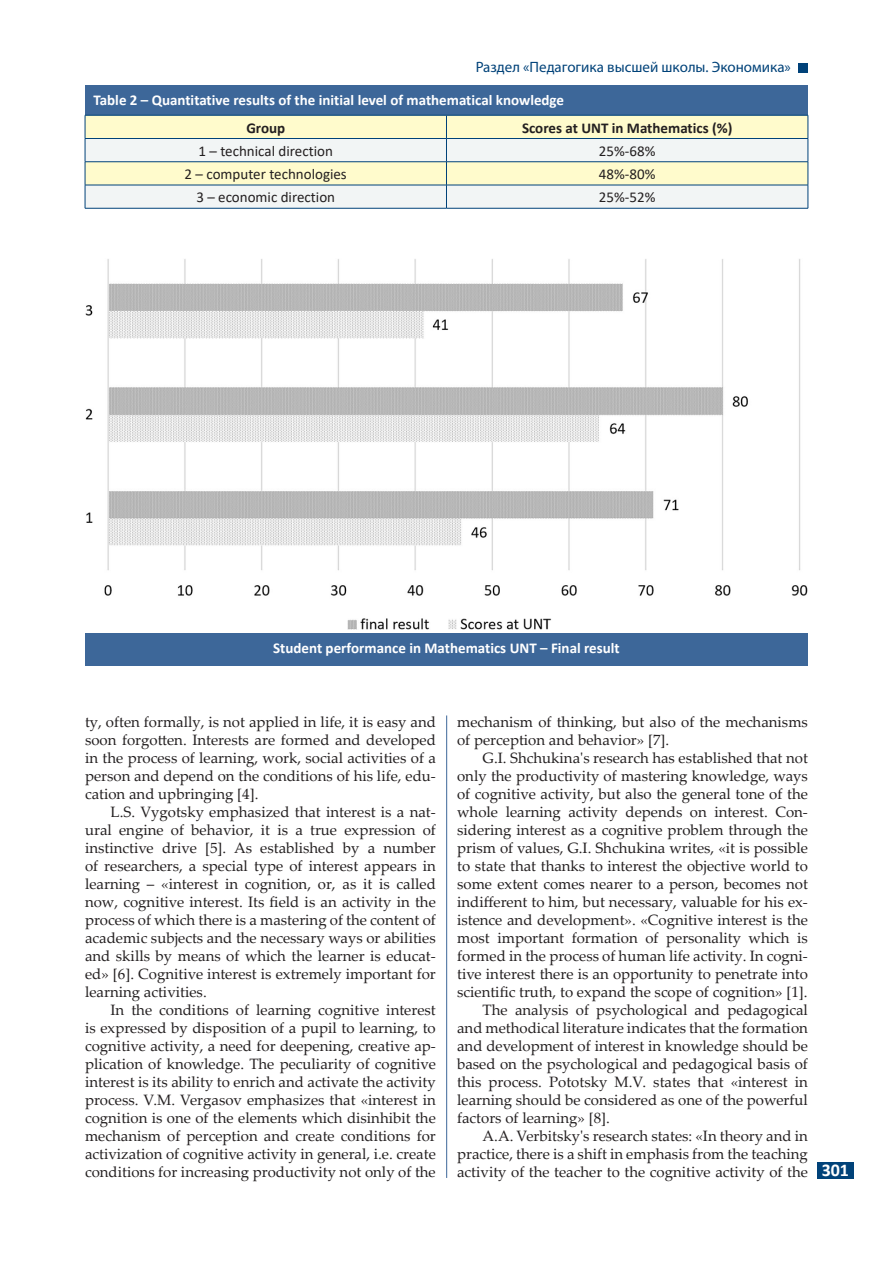
<style>
.page{position:relative;width:893px;height:1263px;background:#fff}
.page>*{position:absolute;margin:0;border:0;box-sizing:border-box;transform-origin:0 0}
.t1{font:700 18px "Calibri";color:#fff}
.ТЕКСТ_Palatino_Linot{font:15px/18px "Palatino Linotype";color:#231f20;text-align:justify}
.t2{font:15px "Calibri";color:#231f20}
.Таблица_Calibri_10pt{font:700 15px "Calibri";color:#fff}
.Рисунки_Calibri_10pt{font:700 15px "Calibri";color:#fff}
.t3{font:15px "Myriad Pro";color:#004279}
.t4{font:700 15px "Calibri";color:#231f20}
</style>
<div class="page">
<div style="left:817px;top:1162px;width:36px;height:16px;background:#004279"></div>
<div style="left:798px;top:63px;width:10px;height:9px;background:#004279"></div>
<hr style="left:446px;top:715px;width:1px;height:463px;background:#3d6799">
<div style="left:85px;top:85px;width:723px;height:32px;background:#3d6799"></div>
<div style="left:86px;top:116px;width:722px;height:22px;background:#fffbcc"></div>
<svg style="left:86px;top:139px;width:722px;height:69px;fill:#f2f5f5"></svg>
<hr style="left:85px;top:115px;width:361px;height:1px;background:#004279">
<hr style="left:446px;top:115px;width:362px;height:1px;background:#004279">
<hr style="left:85px;top:138px;width:361px;height:1px;background:#004279">
<hr style="left:446px;top:138px;width:362px;height:1px;background:#004279">
<hr style="left:85px;top:161px;width:361px;height:1px;background:#004279">
<hr style="left:446px;top:161px;width:362px;height:1px;background:#004279">
<hr style="left:85px;top:185px;width:361px;height:1px;background:#004279">
<svg style="left:85px;top:115px;width:1px;height:93px"></svg>
<hr style="left:446px;top:185px;width:362px;height:1px;background:#004279">
<svg style="left:446px;top:115px;width:1px;height:93px"></svg>
<svg style="left:808px;top:115px;width:1px;height:93px"></svg>
<hr style="left:85px;top:208px;width:361px;height:1px;background:#004279">
<hr style="left:446px;top:208px;width:362px;height:1px;background:#004279">
<div style="left:85px;top:633px;width:723px;height:32px;background:#3d6799"></div>
<img style="left:85px;top:259px;width:723px;height:371px">
<p class="t3" style="left:476px;top:58px;width:317px">Раздел «Педагогика высшей школы. Экономика»</p>
<p class="Таблица_Calibri_10pt" style="left:94px;top:89px;width:472px">Table 2 – Quantitative results of the initial level of mathematical knowledge</p>
<p class="t4" style="left:246px;top:117px;width:40px">Group</p>
<p class="t4" style="left:522px;top:117px;width:212px">Scores at UNT in Mathematics (%)</p>
<p class="t2" style="left:199px;top:140px;width:136px">1 – technical direction</p>
<p class="t2" style="left:599px;top:140px;width:58px">25%-68%</p>
<p class="t2" style="left:185px;top:164px;width:164px">2 – computer technologies</p>
<p class="t2" style="left:599px;top:164px;width:58px">48%-80%</p>
<p class="t2" style="left:196px;top:187px;width:140px">3 – economic direction</p>
<p class="t2" style="left:599px;top:187px;width:58px">25%-52%</p>
<p class="Рисунки_Calibri_10pt" style="left:273px;top:638px;width:348px">Student performance in Mathematics UNT – Final result</p>
<p class="ТЕКСТ_Palatino_Linot" style="left:85px;top:712px;width:352px">ty, often formally, is not applied in life, it is easy and soon forgotten. Interests are formed and developed in the process of learning, work, social activities of a person and depend on the conditions of his life, edu&shy;cation and upbringing [4].</p>
<p class="ТЕКСТ_Palatino_Linot" style="left:85px;top:802px;width:352px;text-indent:26px">L.S. Vygotsky emphasized that interest is a nat&shy;ural engine of behavior, it is a true expression of instinctive drive [5]. As established by a number of researchers, a special type of interest appears in learning – «interest in cognition, or, as it is called now, cognitive interest. Its field is an activity in the process of which there is a mastering of the content of academic subjects and the necessary ways or abilities and skills by means of which the learner is educat&shy;ed» [6]. Cognitive interest is extremely important for learning activities.</p>
<p class="ТЕКСТ_Palatino_Linot" style="left:85px;top:1000px;width:352px;text-indent:26px">In the conditions of learning cognitive interest is expressed by disposition of a pupil to learning, to cognitive activity, a need for deepening, creative ap&shy;plication of knowledge. The peculiarity of cognitive interest is its ability to enrich and activate the activity process. V.M. Vergasov emphasizes that «interest in cognition is one of the elements which disinhibit the mechanism of perception and create conditions for activization of cognitive activity in general, i.e. create conditions for increasing productivity not only of the</p>
<p class="ТЕКСТ_Palatino_Linot" style="left:457px;top:712px;width:352px">mechanism of thinking, but also of the mechanisms of perception and behavior» [7].</p>
<p class="ТЕКСТ_Palatino_Linot" style="left:457px;top:748px;width:352px;text-indent:26px">G.I. Shchukina's research has established that not only the productivity of mastering knowledge, ways of cognitive activity, but also the general tone of the whole learning activity depends on interest. Con&shy;sidering interest as a cognitive problem through the prism of values, G.I. Shchukina writes, «it is possible to state that thanks to interest the objective world to some extent comes nearer to a person, becomes not indifferent to him, but necessary, valuable for his ex&shy;istence and development». «Cognitive interest is the most important formation of personality which is formed in the process of human life activity. In cogni&shy;tive interest there is an opportunity to penetrate into scientific truth, to expand the scope of cognition» [1].</p>
<p class="ТЕКСТ_Palatino_Linot" style="left:457px;top:1000px;width:352px;text-indent:26px">The analysis of psychological and pedagogical and methodical literature indicates that the formation and development of interest in knowledge should be based on the psychological and pedagogical basis of this process. Pototsky M.V. states that «interest in learning should be considered as one of the powerful factors of learning» [8].</p>
<p class="ТЕКСТ_Palatino_Linot" style="left:457px;top:1126px;width:352px;text-indent:26px">A.A. Verbitsky's research states: «In theory and in practice, there is a shift in emphasis from the teaching activity of the teacher to the cognitive activity of the</p>
<p class="t1" style="left:822px;top:1157px;width:29px">301</p>
</div>
